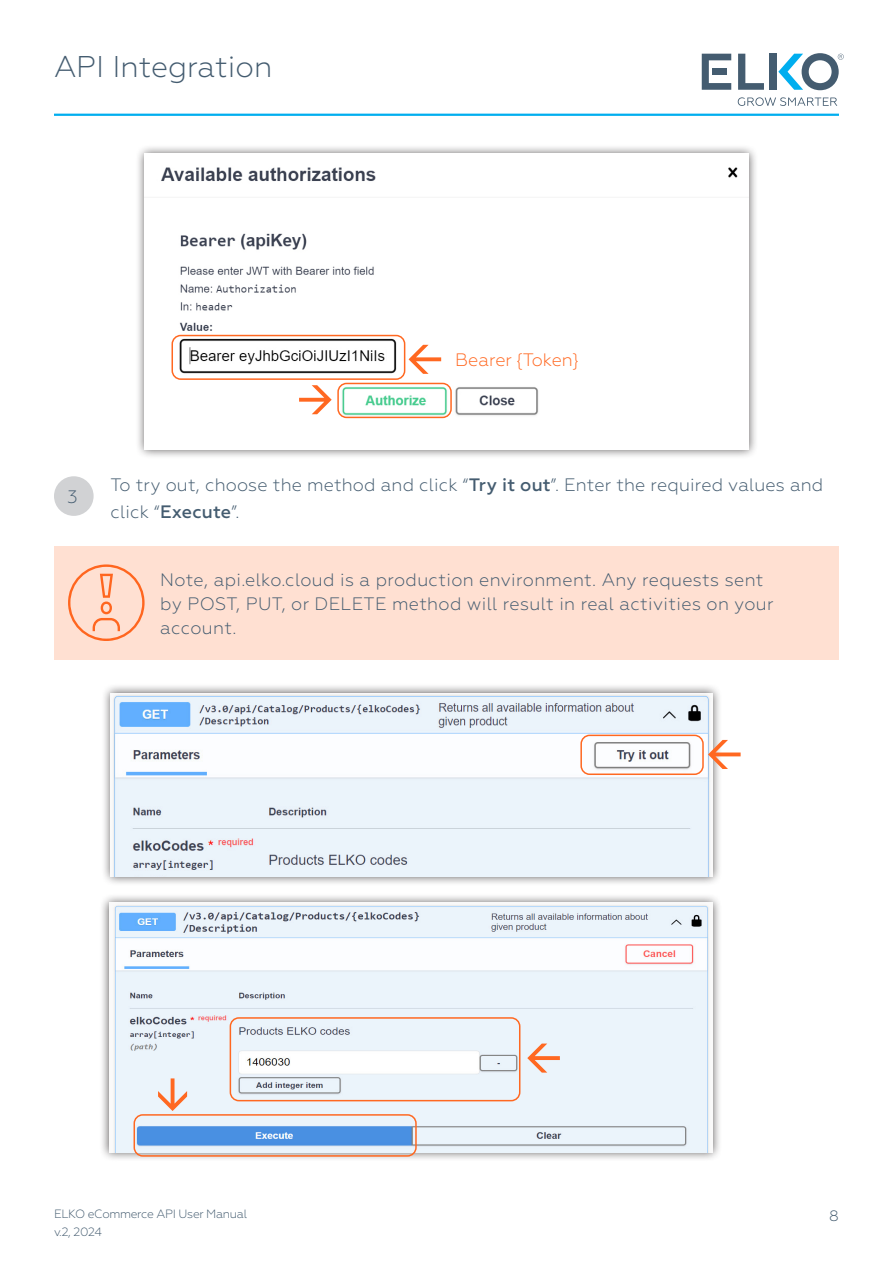
<style>
.page{position:relative;width:893px;height:1263px;background:#fff}
.page>*{position:absolute;margin:0;border:0;box-sizing:border-box;transform-origin:0 0}
.t1{font:300 30px "Geometria";color:#445c70}
.ELKO_title_2_2{font:300 18px/24px "Geometria";letter-spacing:.02em;color:#445c70}
.Paragraph_List_Numbered{font:300 18px/27px "Geometria";letter-spacing:.01em;color:#445c70}
.t2{font:300 18px "Geometria";color:#ff6821}
.t3{font:300 15px "Geometria";color:#445c70}
.t4{font:300 12px "Geometria";letter-spacing:-.025em;color:#445c70}
.s1{font-weight:500}
</style>
<div class="page">
<hr style="left:54px;top:114px;width:785px;height:2px;background:#00aeef">
<div style="left:769px;top:54px;width:7px;height:36px;background:#445c70"></div>
<svg style="left:738px;top:54px;width:26px;height:36px"></svg>
<svg style="left:778px;top:53px;width:66px;height:37px"></svg>
<svg style="left:702px;top:54px;width:29px;height:36px"></svg>
<svg style="left:738px;top:97px;width:99px;height:9px"></svg>
<div style="left:54px;top:476px;width:40px;height:40px;background:#d1d2d4;border-radius:50%"></div>
<div style="left:135px;top:144px;width:623px;height:315px;background:#231f20;opacity:.75"></div>
<img style="left:145px;top:154px;width:604px;height:295px">
<svg style="left:299px;top:385px;width:33px;height:29px"></svg>
<div style="left:337px;top:383px;width:115px;height:35px;border:2px solid #ff6821;border-radius:9px"></div>
<div style="left:171px;top:335px;width:234px;height:45px;border:2px solid #ff6821;border-radius:9px"></div>
<svg style="left:409px;top:345px;width:32px;height:29px"></svg>
<div style="left:101px;top:683px;width:621px;height:203px;background:#231f20;opacity:.75"></div>
<img style="left:111px;top:693px;width:602px;height:183px">
<div style="left:580px;top:735px;width:124px;height:40px;border:2px solid #ff6821;border-radius:9px"></div>
<svg style="left:708px;top:740px;width:33px;height:29px"></svg>
<div style="left:99px;top:893px;width:623px;height:269px;background:#231f20;opacity:.75"></div>
<img style="left:109px;top:902px;width:604px;height:250px">
<div style="left:230px;top:1017px;width:290px;height:84px;border:2px solid #ff6821;border-radius:9px"></div>
<svg style="left:527px;top:1043px;width:33px;height:29px"></svg>
<div style="left:134px;top:1114px;width:283px;height:43px;border:2px solid #ff6821;border-radius:9px"></div>
<svg style="left:158px;top:1078px;width:29px;height:33px"></svg>
<div style="left:54px;top:546px;width:785px;height:113px;background:#ffe0d2"></div>
<svg style="left:68px;top:564px;width:77px;height:77px"></svg>
<p class="t1" style="left:54px;top:50px;width:220px">API Integration</p>
<p class="t2" style="left:455px;top:350px;width:125px">Bearer {Token}</p>
<p class="ELKO_title_2_2" style="left:68px;top:485px;width:12px">3</p>
<p class="Paragraph_List_Numbered" style="left:111px;top:471px;width:714px">To try out, choose the method and click “<span class="s1">Try it out</span>”. Enter the required values and click “<span class="s1">Execute</span>”.</p>
<p class="ELKO_title_2_2" style="left:160px;top:567px;width:615px">Note, api.elko.cloud is a production environment. Any requests sent by POST, PUT, or DELETE method will result in real activities on your account.</p>
<p class="t4" style="left:54px;top:1207px;width:195px">ELKO eCommerce API User Manual</p>
<p class="t3" style="left:829px;top:1207px;width:11px">8</p>
<p class="t4" style="left:54px;top:1225px;width:50px">v.2, 2024</p>
</div>
